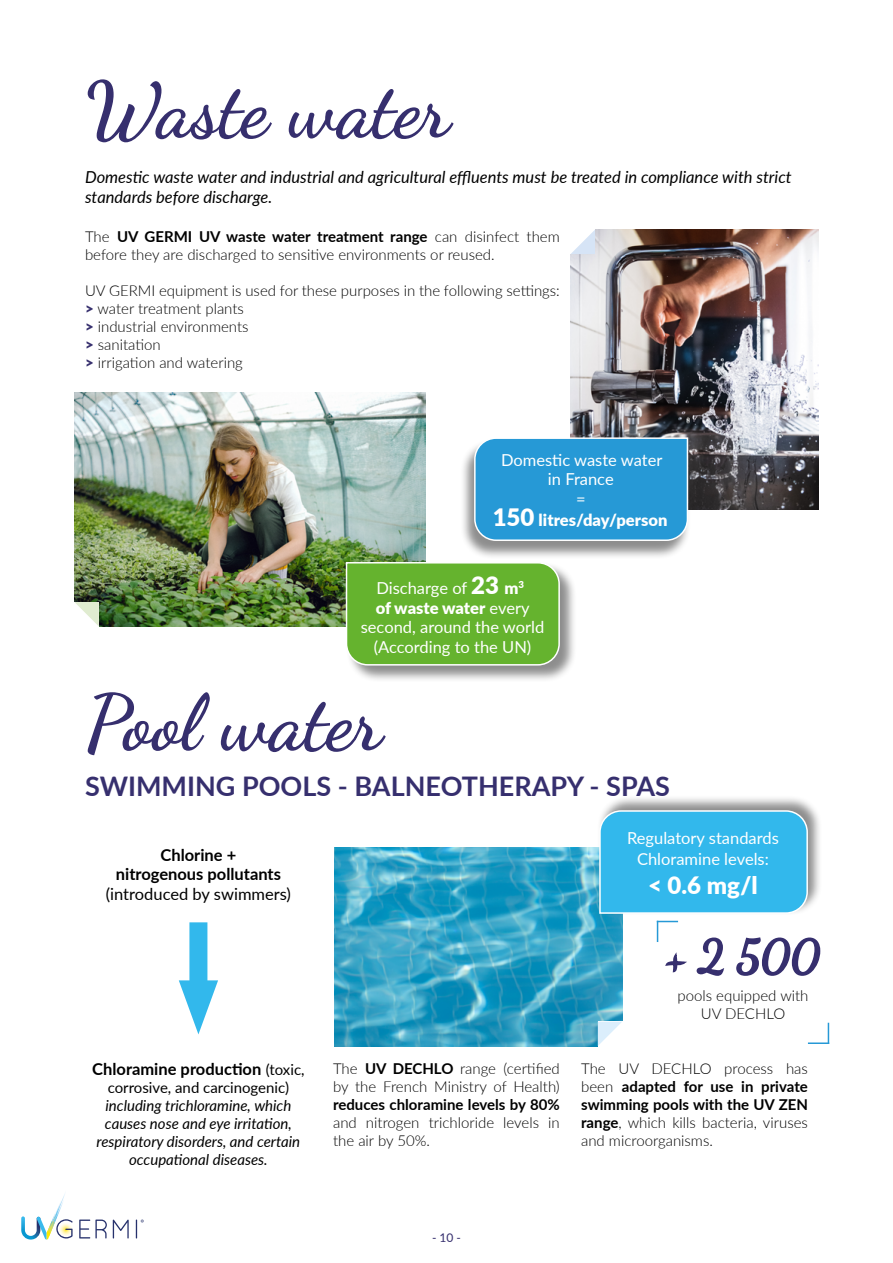
<style>
.page{position:relative;width:893px;height:1263px;background:#fff}
.page>*{position:absolute;margin:0;border:0;box-sizing:border-box;transform-origin:0 0}
.t1{font:700 78px "Dancing Script";color:#362f6e}
.t2{font:700 27px "Lato";color:#362f6e}
.t3{font:900 24px "Lato";color:#fff}
.t4{font:16.5px/19.8px "Lato";color:#fff;text-align:center}
.t5{font:italic 16.5px/19.8px "Lato";color:#000}
.t6{font:700 16.5px/19.8px "Lato";color:#000;text-align:center}
.t7{font:16.5px "Lato";color:#000}
.t8{font:300 15px/18px "Lato";color:#000}
.t9{font:italic 15px/18px "Lato";color:#000;text-align:center}
.t10{font:700 15px "Lato";color:#000}
.t11{font:15px "Lato";color:#000}
.t12{font:12px "Lato";color:#362f6e}
.s1{font-weight:700}
.s2{font-weight:900;color:#362f6e}
.s3{font-weight:900;font-size:24px}
.s4{font-weight:900}
.s5{font-weight:400;font-size:15px}
</style>
<div class="page">
<svg style="left:113px;top:1219px;width:16px;height:19px"></svg>
<svg style="left:21px;top:1194px;width:52px;height:46px"></svg>
<svg style="left:79px;top:1219px;width:28px;height:19px"></svg>
<svg style="left:136px;top:1219px;width:8px;height:19px"></svg>
<div style="left:189px;top:922px;width:18px;height:80px;background:#32b8ec"></div>
<svg style="left:179px;top:980px;width:39px;height:54px"></svg>
<img style="left:571px;top:230px;width:247px;height:280px">
<svg style="left:571px;top:230px;width:24px;height:24px"></svg>
<img style="left:74px;top:393px;width:351px;height:233px">
<svg style="left:74px;top:602px;width:25px;height:24px"></svg>
<img style="left:334px;top:847px;width:288px;height:200px">
<div style="left:346px;top:562px;width:231px;height:121px;background:#000;opacity:.45"></div>
<svg style="left:345px;top:561px;width:216px;height:105px;background:#6eb63b"></svg>
<hr style="left:808px;top:1042px;width:21px;height:2px;background:#2699d6">
<svg style="left:828px;top:1023px;width:1px;height:19px"></svg>
<svg style="left:657px;top:921px;width:164px;height:55px"></svg>
<div style="left:597px;top:795px;width:226px;height:121px;background:#000;opacity:.45"></div>
<svg style="left:598px;top:809px;width:211px;height:105px;background:#3fbaea"></svg>
<div style="left:459px;top:439px;width:231px;height:121px;background:#000;opacity:.45"></div>
<svg style="left:473px;top:437px;width:216px;height:105px;background:#339dd6"></svg>
<div style="left:598px;top:1022px;width:25px;height:25px;background:#fff"></div>
<svg style="left:598px;top:1022px;width:24px;height:24px"></svg>
<h1 class="t1" style="left:85px;top:50px;width:366px">Waste water</h1>
<p class="t5" style="left:85px;top:167px;width:708px">Domestic waste water and industrial and agricultural effluents must be treated in compliance with strict standards before discharge.</p>
<p class="t8" style="left:85px;top:227px;width:476px">The <span class="s1">UV GERMI UV waste water treatment range</span> can disinfect them before they are discharged to sensitive environments or reused.</p>
<p class="t8" style="left:85px;top:281px;width:476px">UV GERMI equipment is used for these purposes in the following settings: <span class="s2">&gt;</span> water treatment plants<br><span class="s2">&gt;</span> industrial environments<br><span class="s2">&gt;</span> sanitation<br><span class="s2">&gt;</span> irrigation and watering</p>
<p class="t4" style="left:493px;top:449px;width:176px;line-height:20.2px">Domestic waste water in France<br>=<br><span class="s3">150</span> <span class="s4">litres/day/person</span></p>
<p class="t4" style="left:361px;top:577px;width:185px">Discharge of <span class="s3">23</span> <span class="s4">m</span><sup>3<br></sup><span class="s4">of waste water</span> every second, around the world (According to the UN)</p>
<h1 class="t1" style="left:85px;top:663px;width:299px">Pool water</h1>
<h2 class="t2" style="left:85px;top:767px;width:586px">SWIMMING POOLS - BALNEOTHERAPY - SPAS</h2>
<p class="t6" style="left:116px;top:844px;width:167px">Chlorine + nitrogenous pollutants</p>
<p class="t7" style="left:106px;top:882px;width:187px">(introduced by swimmers)</p>
<p class="t4" style="left:627px;top:826px;width:153px;line-height:21px">Regulatory standards<br>Chloramine levels:</p>
<h3 class="t3" style="left:648px;top:867px;width:111px">&lt; 0.6 mg/l</h3>
<p class="t6" style="left:92px;top:1058px;width:214px">Chloramine production <span class="s5">(toxic,</span></p>
<p class="t11" style="left:108px;top:1076px;width:183px">corrosive, and carcinogenic)</p>
<p class="t9" style="left:97px;top:1096px;width:205px">including trichloramine, which causes nose and eye irritation, respiratory disorders, and certain occupational diseases.</p>
<p class="t8" style="left:333px;top:1059px;width:228px">The <span class="s1">UV DECHLO</span> range (certified by the French Ministry of Health)</p>
<p class="t10" style="left:333px;top:1093px;width:228px">reduces chloramine levels by 80%</p>
<p class="t8" style="left:333px;top:1113px;width:228px">and nitrogen trichloride levels in the air by 50%.</p>
<p class="t8" style="left:677px;top:986px;width:132px;text-align:center">pools equipped with<br>UV DECHLO</p>
<p class="t8" style="left:581px;top:1059px;width:228px;text-align:justify">The UV DECHLO process has been <span class="s1">adapted for use in private swimming pools with the UV ZEN range</span>, which kills bacteria, viruses and microorganisms.</p>
<p class="t12" style="left:432px;top:1229px;width:30px">- 10 -</p>
</div>
